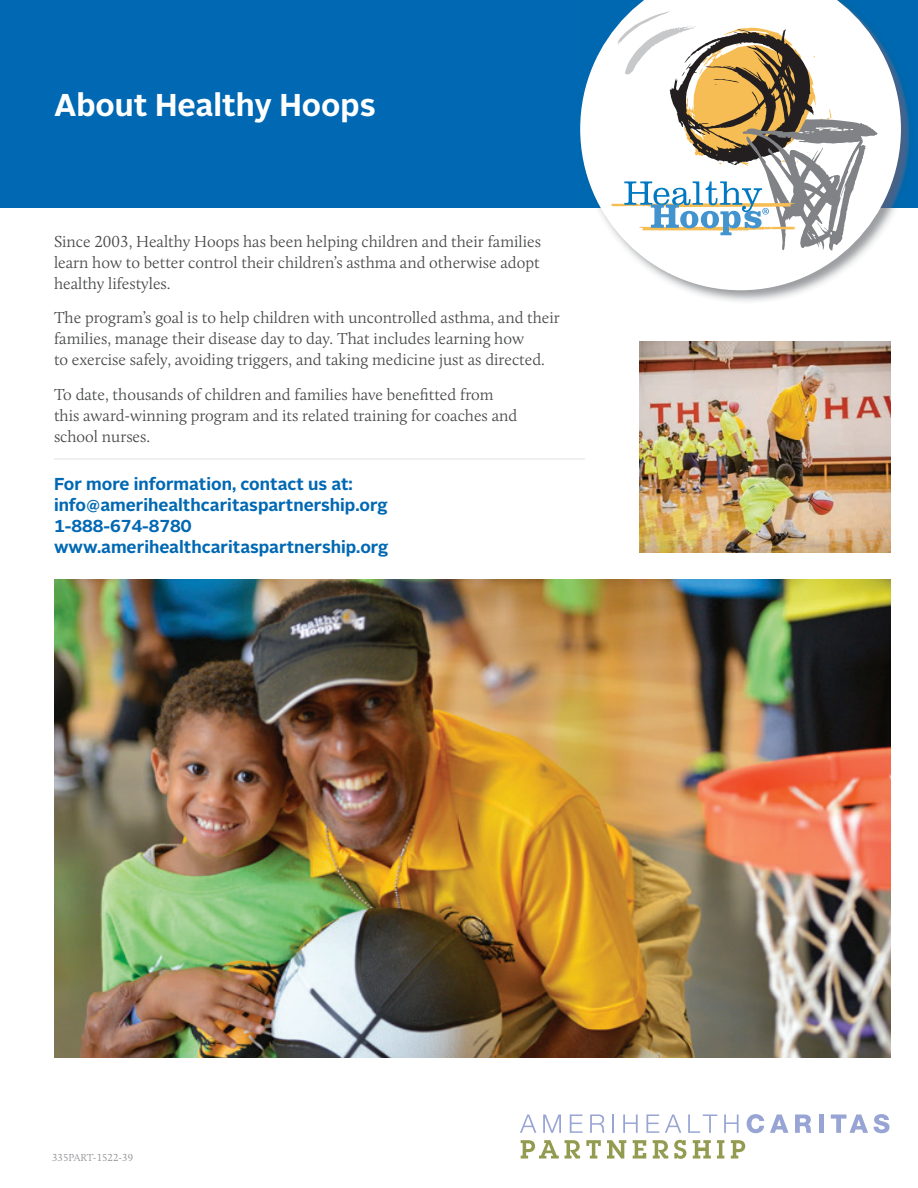
<style>
.page{position:relative;width:918px;height:1188px;background:#fff}
.page>*{position:absolute;margin:0;border:0;box-sizing:border-box;transform-origin:0 0}
.t1{font:700 31.5px "Alright Sans";color:#fff}
.t2{font:700 17.25px/21px "Alright Sans";color:#0168b3}
.t3{font:300 16.5px/21px "Calluna";color:#464748}
.t4{font:300 10.5px "Calluna";color:#8b8d90}
</style>
<div class="page">
<img style="left:54px;top:580px;width:837px;height:477px">
<svg style="left:520px;top:1114px;width:16px;height:19px"></svg>
<svg style="left:543px;top:1114px;width:18px;height:19px"></svg>
<svg style="left:570px;top:1114px;width:13px;height:19px"></svg>
<svg style="left:590px;top:1114px;width:15px;height:19px"></svg>
<svg style="left:613px;top:1114px;width:1px;height:19px"></svg>
<svg style="left:623px;top:1114px;width:15px;height:19px"></svg>
<svg style="left:646px;top:1114px;width:13px;height:19px"></svg>
<svg style="left:665px;top:1114px;width:16px;height:19px"></svg>
<svg style="left:688px;top:1114px;width:29px;height:19px"></svg>
<svg style="left:724px;top:1114px;width:15px;height:19px"></svg>
<svg style="left:747px;top:1114px;width:17px;height:19px"></svg>
<svg style="left:770px;top:1114px;width:19px;height:19px"></svg>
<svg style="left:795px;top:1114px;width:16px;height:19px"></svg>
<div style="left:819px;top:1114px;width:5px;height:19px;background:#98a4d3"></div>
<svg style="left:831px;top:1114px;width:37px;height:19px"></svg>
<svg style="left:874px;top:1114px;width:15px;height:19px"></svg>
<svg style="left:521px;top:1140px;width:38px;height:19px"></svg>
<svg style="left:565px;top:1140px;width:15px;height:19px"></svg>
<svg style="left:586px;top:1140px;width:15px;height:19px"></svg>
<svg style="left:607px;top:1140px;width:19px;height:19px"></svg>
<svg style="left:633px;top:1140px;width:13px;height:19px"></svg>
<svg style="left:653px;top:1140px;width:15px;height:19px"></svg>
<svg style="left:674px;top:1140px;width:12px;height:19px"></svg>
<svg style="left:693px;top:1140px;width:18px;height:19px"></svg>
<svg style="left:717px;top:1140px;width:7px;height:19px"></svg>
<svg style="left:731px;top:1140px;width:14px;height:19px"></svg>
<img style="left:639px;top:341px;width:252px;height:212px">
<div style="left:0;top:0;width:918px;height:207px;background:#0168b3"></div>
<img style="left:579px;top:80px;width:336px;height:222px">
<svg style="left:580px;top:0;width:321px;height:290px"></svg>
<svg style="left:612px;top:11px;width:266px;height:239px;background:#cfcdc4"></svg>
<hr style="left:54px;top:459px;width:531px;height:1px;background:#e1e2e4">
<h1 class="t1" style="left:54px;top:82px;width:323px">About Healthy Hoops</h1>
<p class="t3" style="left:54px;top:231px;width:489px;text-align:justify">Since 2003, Healthy Hoops has been helping children and their families learn how to better control their children’s asthma and otherwise adopt healthy lifestyles.</p>
<p class="t3" style="left:54px;top:307px;width:507px">The program’s goal is to help children with uncontrolled asthma, and their families, manage their disease day to day. That includes learning how<br>to exercise safely, avoiding triggers, and taking medicine just as directed.</p>
<p class="t3" style="left:54px;top:384px;width:465px">To date, thousands of children and families have benefitted from this award-winning program and its related training for coaches and school nurses.</p>
<p class="t2" style="left:54px;top:473px;width:336px">For more information, contact us at: info@amerihealthcaritaspartnership.org 1-888-674-8780 www.amerihealthcaritaspartnership.org</p>
<p class="t4" style="left:52px;top:1151px;width:82px">335PART-1522-39</p>
</div>
